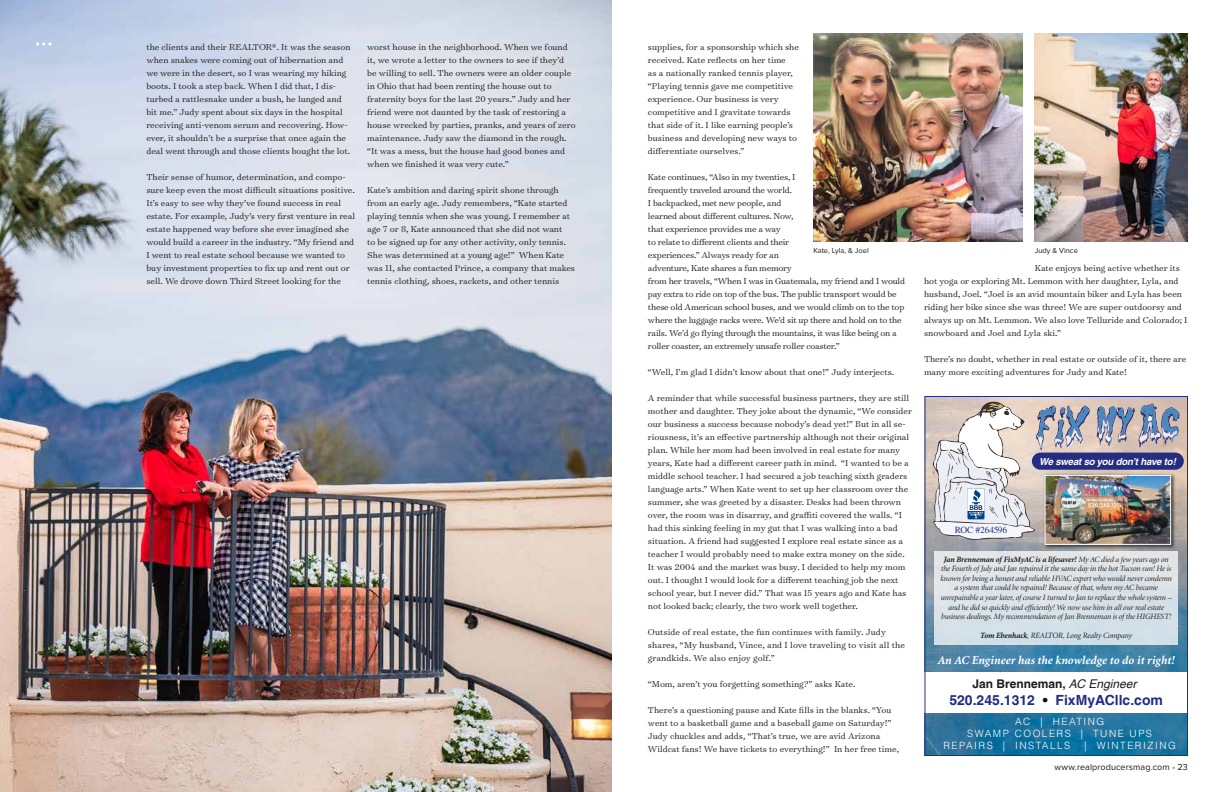
<style>
.page{position:relative;width:1224px;height:792px;background:#fff}
.page>*{position:absolute;margin:0;border:0;box-sizing:border-box;transform-origin:0 0}
.t1{font:700 14px "Helvetica";color:#232d84}
.t2{font:italic 700 12px "Minion";color:#fff}
.t3{font:700 12px "Helvetica";color:#1c1b1a}
.t4{font:300 10px "Helvetica LT Std";letter-spacing:.15em;color:#fff}
.t5{font:300 9.8px/13px "Surveyor Text";color:#1c1b1a}
.t6{font:300 9.8px/13px "Surveyor Text";letter-spacing:-.02em;color:#1c1b1a}
.t7{font:italic 700 9.7px "Helvetica";letter-spacing:-.02em;color:#fff}
.t8{font:9.4px "Times";letter-spacing:-.02em;color:#213384}
.t9{font:9px "Proxima Nova";letter-spacing:.01em;color:#1c1b1a}
.t10{font:italic 8px/9.6px "Minion Display";letter-spacing:-.01em;color:#1c1b1a;text-align:center}
.t11{font:italic 700 8px "Minion";letter-spacing:-.01em;color:#1c1b1a}
.t12{font:7.5px "Proxima Nova";color:#1c1b1a}
.s1{font-family:"Minion Display";font-weight:400}
.s2{font-family:"Minion";font-weight:700}
.s3{font-weight:400;font-style:italic}
.s4{color:#131110}
.s5{color:#0098dd}
</style>
<div class="page">
<img style="left:0;top:0;width:612px;height:792px">
<img style="left:814px;top:34px;width:209px;height:207px">
<img style="left:1034px;top:34px;width:154px;height:207px">
<svg style="left:36px;top:42px;width:15px;height:4px"></svg>
<img style="left:924px;top:396px;width:264px;height:360px">
<p class="t5" style="left:146px;top:40px;width:206px">the clients and their REALTOR®. It was the season when snakes were coming out of hibernation and we were in the desert, so I was wearing my hiking boots. I took a step back. When I did that, I dis&shy;turbed a rattlesnake under a bush, he lunged and bit me.” Judy spent about six days in the hospital receiving anti-venom serum and recovering. How&shy;ever, it shouldn’t be a surprise that once again the deal went through and those clients bought the lot.</p>
<p class="t5" style="left:146px;top:170px;width:210px">Their sense of humor, determination, and compo&shy;sure keep even the most difficult situations positive.<br>It’s easy to see why they’ve found success in real estate. For example, Judy’s very first venture in real estate happened way before she ever imagined she would build a career in the industry. “My friend and I went to real estate school because we wanted to buy investment properties to fix up and rent out or sell. We drove down Third Street looking for the</p>
<p class="t5" style="left:367px;top:40px;width:210px">worst house in the neighborhood. When we found it, we wrote a letter to the owners to see if they’d be willing to sell. The owners were an older couple in Ohio that had been renting the house out to fraternity boys for the last 20 years.” Judy and her friend were not daunted by the task of restoring a house wrecked by parties, pranks, and years of zero maintenance. Judy saw the diamond in the rough. “It was a mess, but the house had good bones and when we finished it was very cute.”</p>
<p class="t5" style="left:367px;top:183px;width:209px">Kate’s ambition and daring spirit shone through from an early age. Judy remembers, “Kate started playing tennis when she was young. I remember at age 7 or 8, Kate announced that she did not want<br>to be signed up for any other activity, only tennis.<br>She was determined at a young age!” When Kate was 11, she contacted Prince, a company that makes tennis clothing, shoes, rackets, and other tennis</p>
<p class="t5" style="left:648px;top:40px;width:153px">supplies, for a sponsorship which she received. Kate reflects on her time<br>as a nationally ranked tennis player, “Playing tennis gave me competitive experience. Our business is very competitive and I gravitate towards that side of it. I like earning people’s business and developing new ways to differentiate ourselves.”</p>
<p class="t6" style="left:648px;top:170px;width:259px">Kate continues, “Also in my twenties, I<br>frequently traveled around the world.<br>I backpacked, met new people, and<br>learned about different cultures. Now,<br>that experience provides me a way<br>to relate to different clients and their<br>experiences.” Always ready for an<br>adventure, Kate shares a fun memory<br>from her travels, “When I was in Guatemala, my friend and I would pay extra to ride on top of the bus. The public transport would be these old American school buses, and we would climb on to the top where the luggage racks were. We’d sit up there and hold on to the rails. We’d go flying through the mountains, it was like being on a roller coaster, an extremely unsafe roller coaster.”</p>
<p class="t5" style="left:648px;top:365px;width:248px">“Well, I’m glad I didn’t know about that one!” Judy interjects.</p>
<p class="t5" style="left:648px;top:391px;width:265px">A reminder that while successful business partners, they are still mother and daughter. They joke about the dynamic, “We consider our business a success because nobody’s dead yet!” But in all se&shy;riousness, it’s an effective partnership although not their original plan. While her mom had been involved in real estate for many years, Kate had a different career path in mind. “I wanted to be a middle school teacher. I had secured a job teaching sixth graders language arts.” When Kate went to set up her classroom over the summer, she was greeted by a disaster. Desks had been thrown over, the room was in disarray, and graffiti covered the walls. “I had this sinking feeling in my gut that I was walking into a bad situation. A friend had suggested I explore real estate since as a teacher I would probably need to make extra money on the side.<br>It was 2004 and the market was busy. I decided to help my mom out. I thought I would look for a different teaching job the next school year, but I never did.” That was 15 years ago and Kate has not looked back; clearly, the two work well together.</p>
<p class="t5" style="left:648px;top:625px;width:258px">Outside of real estate, the fun continues with family. Judy shares, “My husband, Vince, and I love traveling to visit all the grandkids. We also enjoy golf.”</p>
<p class="t5" style="left:648px;top:677px;width:209px">“Mom, aren’t you forgetting something?” asks Kate.</p>
<p class="t5" style="left:648px;top:703px;width:253px">There’s a questioning pause and Kate fills in the blanks. “You went to a basketball game and a baseball game on Saturday!” Judy chuckles and adds, “That’s true, we are avid Arizona Wildcat fans! We have tickets to everything!” In her free time,</p>
<p class="t12" style="left:813px;top:246px;width:57px">Kate, Lyla, &amp; Joel</p>
<p class="t12" style="left:1035px;top:246px;width:45px">Judy &amp; Vince</p>
<p class="t5" style="left:924px;top:261px;width:265px;text-indent:111px">Kate enjoys being active whether its hot yoga or exploring Mt. Lemmon with her daughter, Lyla, and husband, Joel. “Joel is an avid mountain biker and Lyla has been riding her bike since she was three! We are super outdoorsy and always up on Mt. Lemmon. We also love Telluride and Colorado; I snowboard and Joel and Lyla ski.”</p>
<p class="t5" style="left:924px;top:352px;width:264px">There’s no doubt, whether in real estate or outside of it, there are many more exciting adventures for Judy and Kate!</p>
<p class="t7" style="left:1039px;top:455px;width:138px">We sweat so you don’t have to!</p>
<p class="t8" style="left:955px;top:525px;width:54px">ROC #264596</p>
<p class="t11" style="left:944px;top:555px;width:226px">Jan Brenneman of FixMyAC is a lifesaver! <span class="s1">My AC died a few years ago on</span></p>
<p class="t10" style="left:941px;top:564px;width:233px">the Fourth of July and Jan repaired it the same day in the hot Tucson sun! He is known for being a honest and reliable HVAC expert who would never condemn a system that could be repaired! Because of that, when my AC became unrepairable a year later, of course I turned to Jan to replace the whole system – and he did so quickly and efficiently! We now use him in all our real estate business dealings. My recommendation of Jan Brenneman is of the HIGHEST!</p>
<p class="t10" style="left:980px;top:631px;width:154px"><span class="s2">Tom Ebenhack</span>, REALTOR, Long Realty Company</p>
<p class="t3" style="left:973px;top:679px;width:165px">Jan Brenneman, <span class="s3">AC Engineer</span></p>
<h1 class="t1" style="left:949px;top:694px;width:215px">520.245.1312 <span class="s4">•</span> FixMyACllc.com</h1>
<p class="t2" style="left:938px;top:654px;width:238px">An AC Engineer has the knowledge to do it right!</p>
<p class="t4" style="left:1015px;top:715px;width:91px">AC | HEATING</p>
<p class="t4" style="left:967px;top:727px;width:186px">SWAMP COOLERS | TUNE UPS</p>
<p class="t4" style="left:943px;top:739px;width:128px">REPAIRS | INSTALLS</p>
<p class="t4" style="left:1085px;top:739px;width:93px">| WINTERIZING</p>
<p class="t9" style="left:1054px;top:762px;width:135px">www.realproducersmag.com <span class="s5">•</span> 23</p>
</div>
